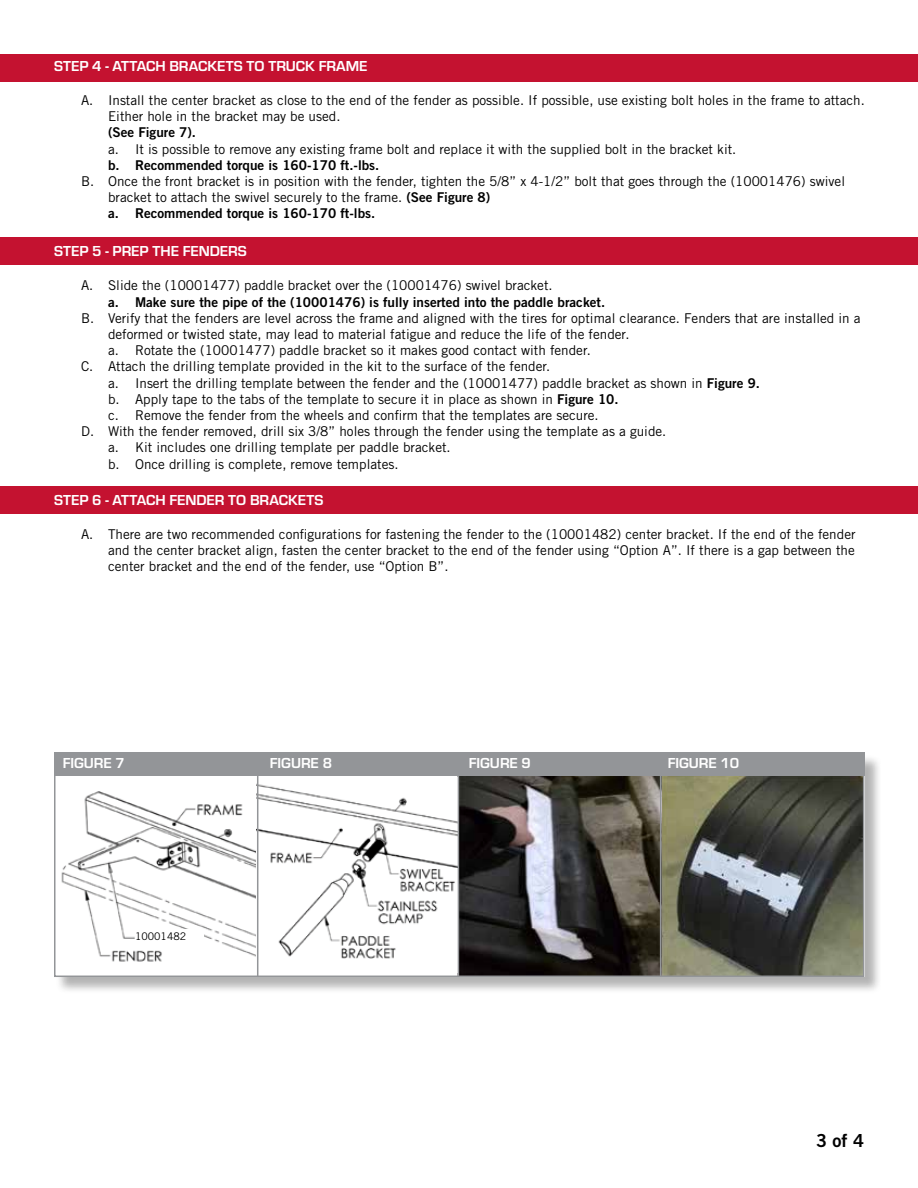
<style>
.page{position:relative;width:918px;height:1188px;background:#fff}
.page>*{position:absolute;margin:0;border:0;box-sizing:border-box;transform-origin:0 0}
.t1{font:18px "Trade Gothic LT Std Bd 2";color:#000}
.t2{font:700 15px "Eurostile";color:#fff}
.t3{font:13.5px/16.2px "Trade Gothic LT Std";color:#000}
.t4{font:13.5px "Trade Gothic LT Std Bd 2";color:#000}
.t5{font:10.5px "Trade Gothic LT Std";color:#000}
.s1{font-family:"Trade Gothic LT Std Bd 2"}
</style>
<div class="page">
<div style="left:0;top:54px;width:918px;height:28px;background:#c41230"></div>
<div style="left:0;top:237px;width:918px;height:28px;background:#c41230"></div>
<div style="left:0;top:486px;width:918px;height:28px;background:#c41230"></div>
<div style="left:55px;top:754px;width:827px;height:240px;background:#000;opacity:.3"></div>
<div style="left:54px;top:753px;width:810px;height:224px;background:#fff"></div>
<img style="left:459px;top:776px;width:402px;height:198px">
<img style="left:61px;top:791px;width:196px;height:171px">
<img style="left:258px;top:778px;width:200px;height:195px">
<div style="left:54px;top:752px;width:810px;height:24px;background:#939598"></div>
<div style="left:54px;top:752px;width:810px;height:225px;border:2px solid #939598"></div>
<hr style="left:257px;top:753px;width:1px;height:224px;background:#939598">
<hr style="left:458px;top:753px;width:1px;height:224px;background:#939598">
<hr style="left:660px;top:753px;width:1px;height:224px;background:#939598">
<div style="left:135px;top:929px;width:68px;height:14px;background:#fff"></div>
<p class="t2" style="left:54px;top:55px;width:315px">STEP 4 - ATTACH BRACKETS TO TRUCK FRAME</p>
<p class="t3" style="left:108px;top:92px;width:758px;text-indent:-27px">A. Install the center bracket as close to the end of the fender as possible. If possible, use existing bolt holes in the frame to attach.<br>Either hole in the bracket may be used.</p>
<p class="t4" style="left:108px;top:124px;width:90px">(See Figure 7).</p>
<p class="t3" style="left:108px;top:140px;width:630px">a. It is possible to remove any existing frame bolt and replace it with the supplied bolt in the bracket kit.</p>
<p class="t4" style="left:108px;top:157px;width:273px">b. Recommended torque is 160-170 ft.-lbs.</p>
<p class="t3" style="left:108px;top:173px;width:739px;text-indent:-27px">B. Once the front bracket is in position with the fender, tighten the 5/8” x 4-1/2” bolt that goes through the (10001476) swivel bracket to attach the swivel securely to the frame. <span class="s1">(See Figure 8)</span></p>
<p class="t4" style="left:108px;top:205px;width:269px">a. Recommended torque is 160-170 ft-lbs.</p>
<p class="t2" style="left:54px;top:240px;width:194px">STEP 5 - PREP THE FENDERS</p>
<p class="t3" style="left:81px;top:277px;width:473px">A. Slide the (10001477) paddle bracket over the (10001476) swivel bracket.</p>
<p class="t4" style="left:108px;top:293px;width:499px">a. Make sure the pipe of the (10001476) is fully inserted into the paddle bracket.</p>
<p class="t3" style="left:81px;top:310px;width:781px">B. Verify that the fenders are level across the frame and aligned with the tires for optimal clearance. Fenders that are installed in a</p>
<p class="t3" style="left:108px;top:326px;width:523px">deformed or twisted state, may lead to material fatigue and reduce the life of the fender.</p>
<p class="t3" style="left:108px;top:342px;width:484px">a. Rotate the (10001477) paddle bracket so it makes good contact with fender.</p>
<p class="t3" style="left:81px;top:358px;width:471px">C. Attach the drilling template provided in the kit to the surface of the fender.</p>
<p class="t3" style="left:108px;top:374px;width:654px">a. Insert the drilling template between the fender and the (10001477) paddle bracket as shown in <span class="s1">Figure 9.</span></p>
<p class="t3" style="left:108px;top:391px;width:512px">b. Apply tape to the tabs of the template to secure it in place as shown in <span class="s1">Figure 10.</span></p>
<p class="t3" style="left:108px;top:407px;width:492px">c. Remove the fender from the wheels and confirm that the templates are secure.</p>
<p class="t3" style="left:81px;top:423px;width:587px">D. With the fender removed, drill six 3/8” holes through the fender using the template as a guide.</p>
<p class="t3" style="left:108px;top:439px;width:344px">a. Kit includes one drilling template per paddle bracket.</p>
<p class="t3" style="left:108px;top:455px;width:292px">b. Once drilling is complete, remove templates.</p>
<p class="t2" style="left:54px;top:489px;width:271px">STEP 6 - ATTACH FENDER TO BRACKETS</p>
<p class="t3" style="left:108px;top:526px;width:749px;text-align:justify;text-indent:-27px">A. There are two recommended configurations for fastening the fender to the (10001482) center bracket. If the end of the fender and the center bracket align, fasten the center bracket to the end of the fender using “Option A”. If there is a gap between the center bracket and the end of the fender, use “Option B”.</p>
<p class="t2" style="left:63px;top:753px;width:64px">FIGURE 7</p>
<p class="t2" style="left:270px;top:753px;width:64px">FIGURE 8</p>
<p class="t2" style="left:469px;top:753px;width:64px">FIGURE 9</p>
<p class="t2" style="left:668px;top:753px;width:73px">FIGURE 10</p>
<p class="t5" style="left:135px;top:930px;width:53px">10001482</p>
<h1 class="t1" style="left:816px;top:1129px;width:49px">3 of 4</h1>
</div>
